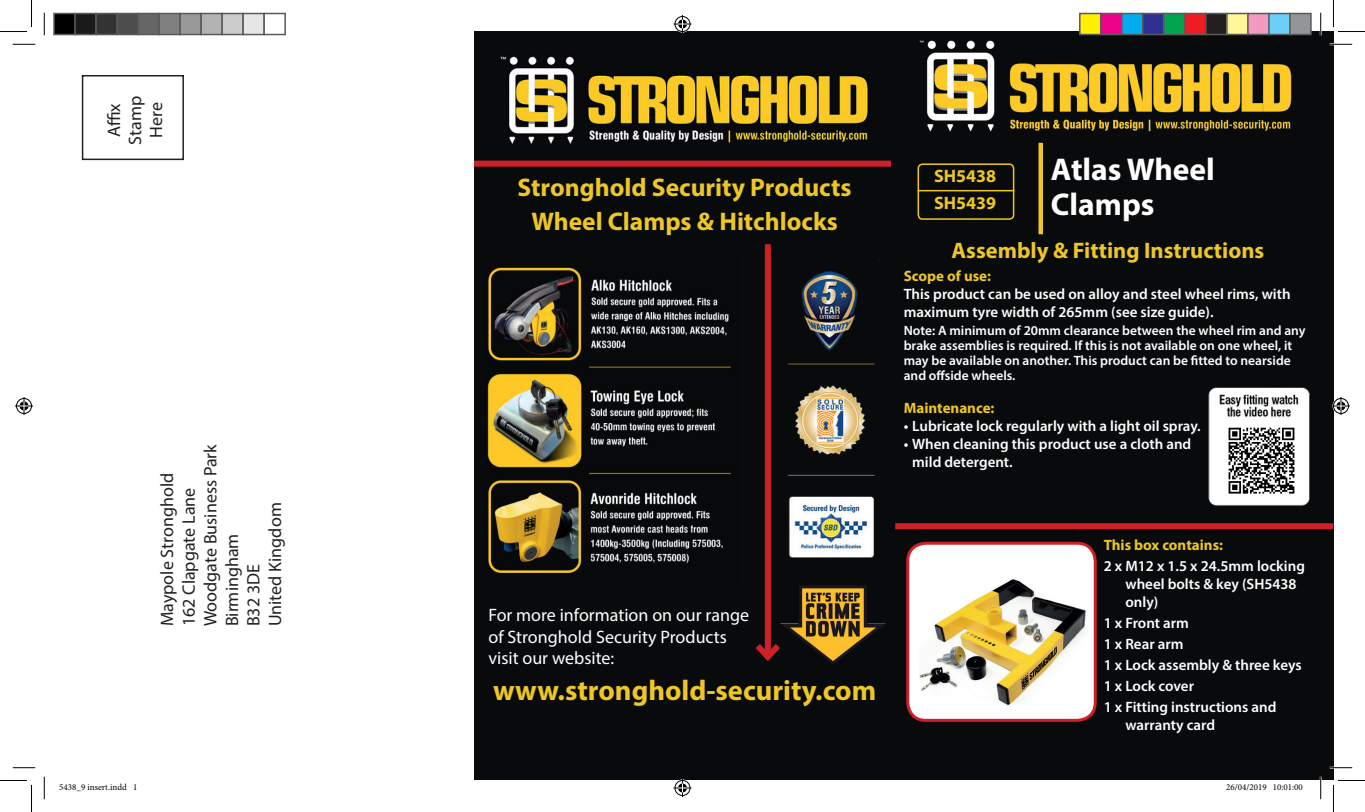
<style>
.page{position:relative;width:1365px;height:812px;background:#fff}
.page>*{position:absolute;margin:0;border:0;box-sizing:border-box;transform-origin:0 0}
.t1{font:700 31.5px "Myriad Pro";color:#fff}
.t2{font:700 28.5px "Myriad Pro";color:#eec724}
.t3{font:700 25.5px/33px "Myriad Pro";color:#eec724;text-align:center}
.t4{font:700 22.5px "Myriad Pro";color:#eec724}
.t5{font:18px/21.6px "Myriad Pro";color:#231f20}
.t6{font:18px/21.6px "Myriad Pro";color:#fff}
.t7{font:700 18px "Myriad Pro";color:#eec723}
.t8{font:600 15px/18px "Myriad Pro";color:#fff}
.t9{font:700 15px "Myriad Pro";color:#eec723}
.t10{font:600 13.5px/15px "Myriad Pro";color:#fff}
.t11{font:9px "Minion Pro";color:#000}
</style>
<div class="page">
<div style="left:474px;top:32px;width:859px;height:748px;background:#080a0c"></div>
<img style="left:919px;top:35px;width:381px;height:97px">
<div style="left:895px;top:523px;width:438px;height:6px;background:#d02027"></div>
<div style="left:907px;top:543px;width:187px;height:177px;background:#fff;border-radius:18px"></div>
<img style="left:919px;top:579px;width:167px;height:126px">
<div style="left:906px;top:541px;width:190px;height:180px;border:3px solid #d02027;border-radius:18px"></div>
<img style="left:1208px;top:387px;width:102px;height:119px">
<img style="left:500px;top:56px;width:368px;height:88px">
<div style="left:474px;top:161px;width:416px;height:6px;background:#d02027"></div>
<img style="left:788px;top:271px;width:87px;height:287px">
<div style="left:764px;top:244px;width:6px;height:412px;background:#d02027"></div>
<svg style="left:755px;top:637px;width:25px;height:24px"></svg>
<img style="left:780px;top:585px;width:105px;height:79px">
<div style="left:82px;top:75px;width:102px;height:85px;border:2px solid #231f20"></div>
<div style="left:1222px;top:430px;width:76px;height:71px;background:#fff"></div>
<img style="left:1217px;top:422px;width:87px;height:77px">
<div style="left:917px;top:163px;width:97px;height:57px;border:2px solid #eec723;border-radius:4px"></div>
<svg style="left:1038px;top:143px;width:4px;height:91px"></svg>
<hr style="left:917px;top:190px;width:97px;height:1px;background:#eec723">
<img style="left:487px;top:267px;width:244px;height:306px">
<hr style="left:1329px;top:43px;width:22px;height:2px;background:#fff">
<hr style="left:1329px;top:766px;width:22px;height:2px;background:#fff">
<hr style="left:1319px;top:13px;width:2px;height:22px;background:#fff">
<hr style="left:1319px;top:776px;width:2px;height:23px;background:#fff">
<svg style="left:13px;top:44px;width:22px;height:1px"></svg>
<svg style="left:1329px;top:44px;width:22px;height:1px"></svg>
<svg style="left:13px;top:767px;width:22px;height:1px"></svg>
<svg style="left:1329px;top:767px;width:22px;height:1px"></svg>
<svg style="left:44px;top:13px;width:1px;height:22px"></svg>
<svg style="left:44px;top:776px;width:1px;height:23px"></svg>
<svg style="left:1320px;top:13px;width:1px;height:22px"></svg>
<svg style="left:1320px;top:776px;width:1px;height:23px"></svg>
<svg style="left:0;top:0;width:32px;height:32px"></svg>
<svg style="left:0;top:780px;width:32px;height:31px"></svg>
<svg style="left:1332px;top:0;width:32px;height:32px"></svg>
<svg style="left:1333px;top:780px;width:31px;height:31px"></svg>
<svg style="left:673px;top:15px;width:18px;height:18px"></svg>
<svg style="left:673px;top:779px;width:18px;height:17px"></svg>
<svg style="left:15px;top:397px;width:18px;height:18px"></svg>
<svg style="left:1332px;top:397px;width:17px;height:18px"></svg>
<div style="left:54px;top:14px;width:21px;height:21px;background:#000"></div>
<div style="left:53px;top:13px;width:23px;height:22px;border:2px solid #595959"></div>
<div style="left:75px;top:14px;width:21px;height:21px;background:#1a1a1a"></div>
<div style="left:74px;top:13px;width:23px;height:22px;border:2px solid #595959"></div>
<div style="left:96px;top:14px;width:21px;height:21px;background:#333"></div>
<div style="left:95px;top:13px;width:23px;height:22px;border:2px solid #595959"></div>
<div style="left:117px;top:14px;width:21px;height:21px;background:#4d4d4d"></div>
<div style="left:116px;top:13px;width:23px;height:22px;border:2px solid #595959"></div>
<div style="left:138px;top:14px;width:21px;height:21px;background:#666"></div>
<div style="left:137px;top:13px;width:23px;height:22px;border:2px solid #595959"></div>
<div style="left:159px;top:14px;width:21px;height:21px;background:#808080"></div>
<div style="left:158px;top:13px;width:23px;height:22px;border:2px solid #595959"></div>
<div style="left:180px;top:14px;width:21px;height:21px;background:#999"></div>
<div style="left:179px;top:13px;width:23px;height:22px;border:2px solid #595959"></div>
<div style="left:201px;top:14px;width:21px;height:21px;background:#b3b3b3"></div>
<div style="left:200px;top:13px;width:23px;height:22px;border:2px solid #595959"></div>
<div style="left:222px;top:14px;width:21px;height:21px;background:#ccc"></div>
<div style="left:221px;top:13px;width:23px;height:22px;border:2px solid #595959"></div>
<div style="left:243px;top:14px;width:21px;height:21px;background:#e6e6e6"></div>
<div style="left:242px;top:13px;width:23px;height:22px;border:2px solid #595959"></div>
<div style="left:263px;top:13px;width:23px;height:22px;border:2px solid #595959"></div>
<div style="left:1079px;top:14px;width:21px;height:21px;background:#fff101"></div>
<div style="left:1078px;top:13px;width:23px;height:22px;border:2px solid #595959"></div>
<div style="left:1100px;top:14px;width:21px;height:21px;background:#ed028c"></div>
<div style="left:1099px;top:13px;width:23px;height:22px;border:2px solid #595959"></div>
<div style="left:1121px;top:14px;width:21px;height:21px;background:#00aeef"></div>
<div style="left:1120px;top:13px;width:23px;height:22px;border:2px solid #595959"></div>
<div style="left:1142px;top:14px;width:21px;height:21px;background:#2e3092"></div>
<div style="left:1141px;top:13px;width:23px;height:22px;border:2px solid #595959"></div>
<div style="left:1163px;top:14px;width:21px;height:21px;background:#00a54f"></div>
<div style="left:1162px;top:13px;width:23px;height:22px;border:2px solid #595959"></div>
<div style="left:1184px;top:14px;width:21px;height:21px;background:#ee1d23"></div>
<div style="left:1183px;top:13px;width:23px;height:22px;border:2px solid #595959"></div>
<div style="left:1205px;top:14px;width:21px;height:21px;background:#231f20"></div>
<div style="left:1204px;top:13px;width:23px;height:22px;border:2px solid #595959"></div>
<div style="left:1226px;top:14px;width:21px;height:21px;background:#fff79a"></div>
<div style="left:1225px;top:13px;width:23px;height:22px;border:2px solid #595959"></div>
<div style="left:1247px;top:14px;width:21px;height:21px;background:#f499c2"></div>
<div style="left:1246px;top:13px;width:23px;height:22px;border:2px solid #595959"></div>
<div style="left:1268px;top:14px;width:21px;height:21px;background:#6bcff6"></div>
<div style="left:1267px;top:13px;width:23px;height:22px;border:2px solid #595959"></div>
<div style="left:1289px;top:14px;width:21px;height:21px;background:#939598"></div>
<div style="left:1288px;top:13px;width:23px;height:22px;border:2px solid #595959"></div>
<p class="t5" style="left:103px;top:144px;width:50px;line-height:21px;text-align:center;rotate:-90deg">Affix<br>Stamp<br>Here</p>
<p class="t5" style="left:156px;top:626px;width:184px;rotate:-90deg">Maypole Stronghold<br>162 Clapgate Lane<br>Woodgate Business Park<br>Birmingham<br>B32 3DE<br>United Kingdom</p>
<h3 class="t3" style="left:517px;top:170px;width:335px">Stronghold Security Products<br>Wheel Clamps &amp; Hitchlocks</h3>
<p class="t6" style="left:488px;top:603px;width:262px">For more information on our range of Stronghold Security Products visit our website:</p>
<h2 class="t2" style="left:493px;top:671px;width:384px">www.stronghold-security.com</h2>
<p class="t7" style="left:933px;top:164px;width:64px">SH5438</p>
<h1 class="t1" style="left:1050px;top:149px;width:165px">Atlas Wheel</h1>
<p class="t7" style="left:933px;top:192px;width:64px">SH5439</p>
<h1 class="t1" style="left:1050px;top:183px;width:105px">Clamps</h1>
<h3 class="t4" style="left:951px;top:236px;width:314px">Assembly &amp; Fitting Instructions</h3>
<p class="t9" style="left:903px;top:266px;width:89px">Scope of use:</p>
<p class="t8" style="left:903px;top:284px;width:388px">This product can be used on alloy and steel wheel rims, with maximum tyre width of 265mm (see size guide).</p>
<p class="t10" style="left:903px;top:322px;width:403px">Note: A minimum of 20mm clearance between the wheel rim and any brake assemblies is required. If this is not available on one wheel, it may be available on another. This product can be fitted to nearside and offside wheels.</p>
<p class="t9" style="left:903px;top:398px;width:92px">Maintenance:</p>
<p class="t8" style="left:903px;top:416px;width:298px">• Lubricate lock regularly with a light oil spray.</p>
<p class="t8" style="left:912px;top:434px;width:280px;text-indent:-9px">• When cleaning this product use a cloth and mild detergent.</p>
<p class="t9" style="left:1103px;top:535px;width:121px">This box contains:</p>
<p class="t8" style="left:1125px;top:556px;width:181px;text-indent:-22px">2 x M12 x 1.5 x 24.5mm locking wheel bolts &amp; key (SH5438 only)</p>
<p class="t8" style="left:1103px;top:612px;width:199px;line-height:21px">1 x Front arm<br>1 x Rear arm<br>1 x Lock assembly &amp; three keys<br>1 x Lock cover<br>1 x Fitting instructions and</p>
<p class="t8" style="left:1125px;top:715px;width:91px">warranty card</p>
<p class="t11" style="left:59px;top:781px;width:80px">5438_9 insert.indd 1</p>
<p class="t11" style="left:1225px;top:781px;width:78px">26/04/2019 10:01:00</p>
</div>
